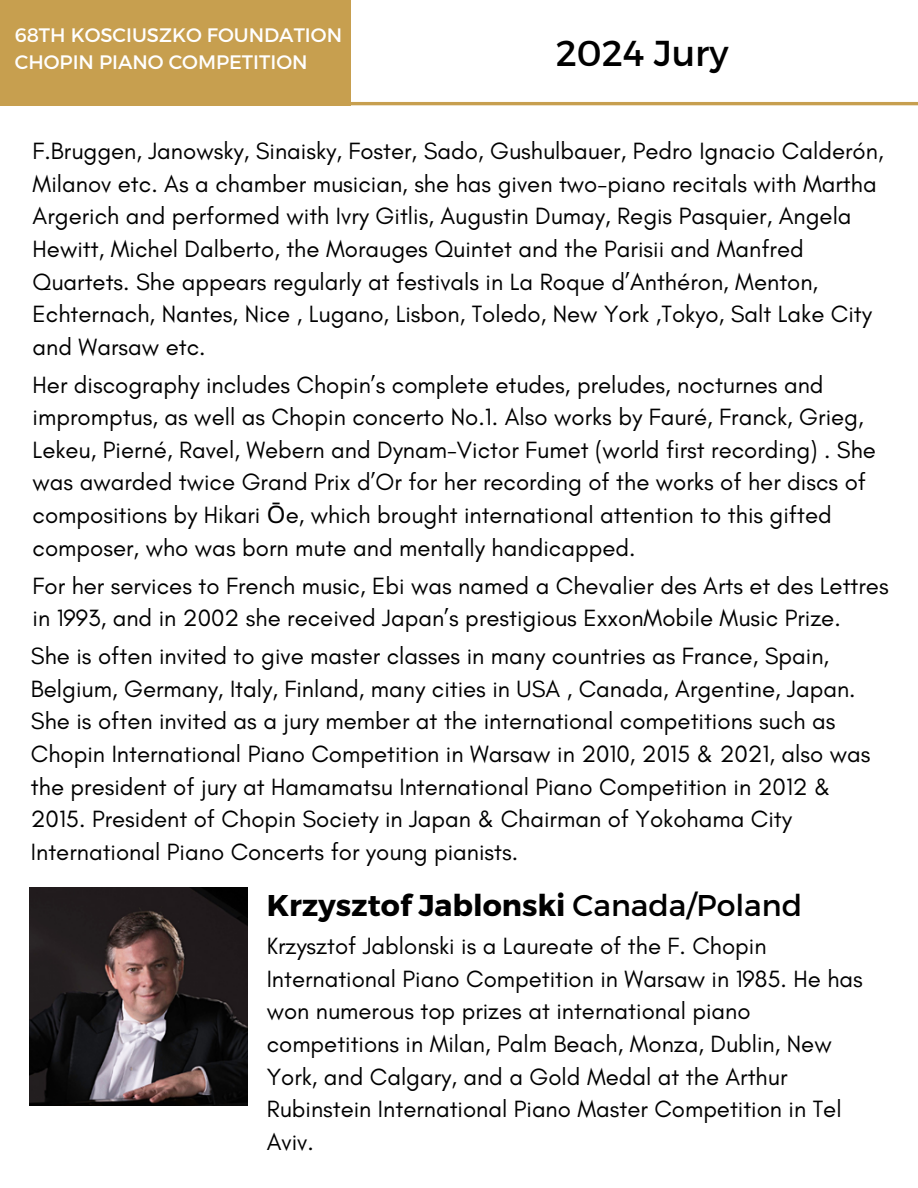
<style>
.page{position:relative;width:918px;height:1188px;background:#fff}
.page>*{position:absolute;margin:0;border:0;box-sizing:border-box;transform-origin:0 0}
.t1{font:36px "Montserrat";color:#000}
.t2{font:700 30px "Montserrat";color:#000}
.t3{font:24px/32.7px "Glacial Indifference";color:#000}
.t4{font:19.5px "Montserrat";color:#fff}
.s1{font-family:"Noto Sans"}
.s2{font-weight:400}
</style>
<div class="page">
<div style="left:0;top:0;width:350px;height:105px;background:#c79f4f"></div>
<hr style="left:327px;top:102px;width:591px;height:3px;background:#c79f4f">
<img style="left:29px;top:887px;width:219px;height:219px">
<p class="t4" style="left:15px;top:22px;width:329px">68TH KOSCIUSZKO FOUNDATION</p>
<p class="t4" style="left:15px;top:49px;width:294px">CHOPIN PIANO COMPETITION</p>
<h1 class="t1" style="left:556px;top:30px;width:174px">2024 Jury</h1>
<h3 class="t3" style="left:33px;top:134px;width:853px">F.Bruggen, Janowsky, Sinaisky, Foster, Sado, Gushulbauer, Pedro Ignacio Calderón, Milanov etc. As a chamber musician, she has given two-piano recitals with Martha Argerich and performed with Ivry Gitlis, Augustin Dumay, Regis Pasquier, Angela Hewitt, Michel Dalberto, the Morauges Quintet and the Parisii and Manfred Quartets. She appears regularly at festivals in La Roque d’Anthéron, Menton, Echternach, Nantes, Nice , Lugano, Lisbon, Toledo, New York ,Tokyo, Salt Lake City and Warsaw etc.</h3>
<h3 class="t3" style="left:33px;top:368px;width:845px">Her discography includes Chopin’s complete etudes, preludes, nocturnes and impromptus, as well as Chopin concerto No.1. Also works by Fauré, Franck, Grieg, Lekeu, Pierné, Ravel, Webern and Dynam-Victor Fumet (world first recording) . She was awarded twice Grand Prix d’Or for her recording of the works of her discs of compositions by Hikari <span class="s1">Ō</span>e, which brought international attention to this gifted composer, who was born mute and mentally handicapped.</h3>
<h3 class="t3" style="left:33px;top:569px;width:858px">For her services to French music, Ebi was named a Chevalier des Arts et des Lettres in 1993, and in 2002 she received Japan’s prestigious ExxonMobile Music Prize.</h3>
<h3 class="t3" style="left:31px;top:639px;width:841px">She is often invited to give master classes in many countries as France, Spain, Belgium, Germany, Italy, Finland, many cities in USA , Canada, Argentine, Japan.<br>She is often invited as a jury member at the international competitions such as Chopin International Piano Competition in Warsaw in 2010, 2015 &amp; 2021, also was the president of jury at Hamamatsu International Piano Competition in 2012 &amp; 2015. President of Chopin Society in Japan &amp; Chairman of Yokohama City International Piano Concerts for young pianists.</h3>
<h2 class="t2" style="left:267px;top:885px;width:537px">Krzysztof Jablonski <span class="s2">Canada/Poland</span></h2>
<h3 class="t3" style="left:267px;top:929px;width:598px">Krzysztof Jablonski is a Laureate of the F. Chopin International Piano Competition in Warsaw in 1985. He has won numerous top prizes at international piano competitions in Milan, Palm Beach, Monza, Dublin, New York, and Calgary, and a Gold Medal at the Arthur Rubinstein International Piano Master Competition in Tel Aviv.</h3>
</div>
